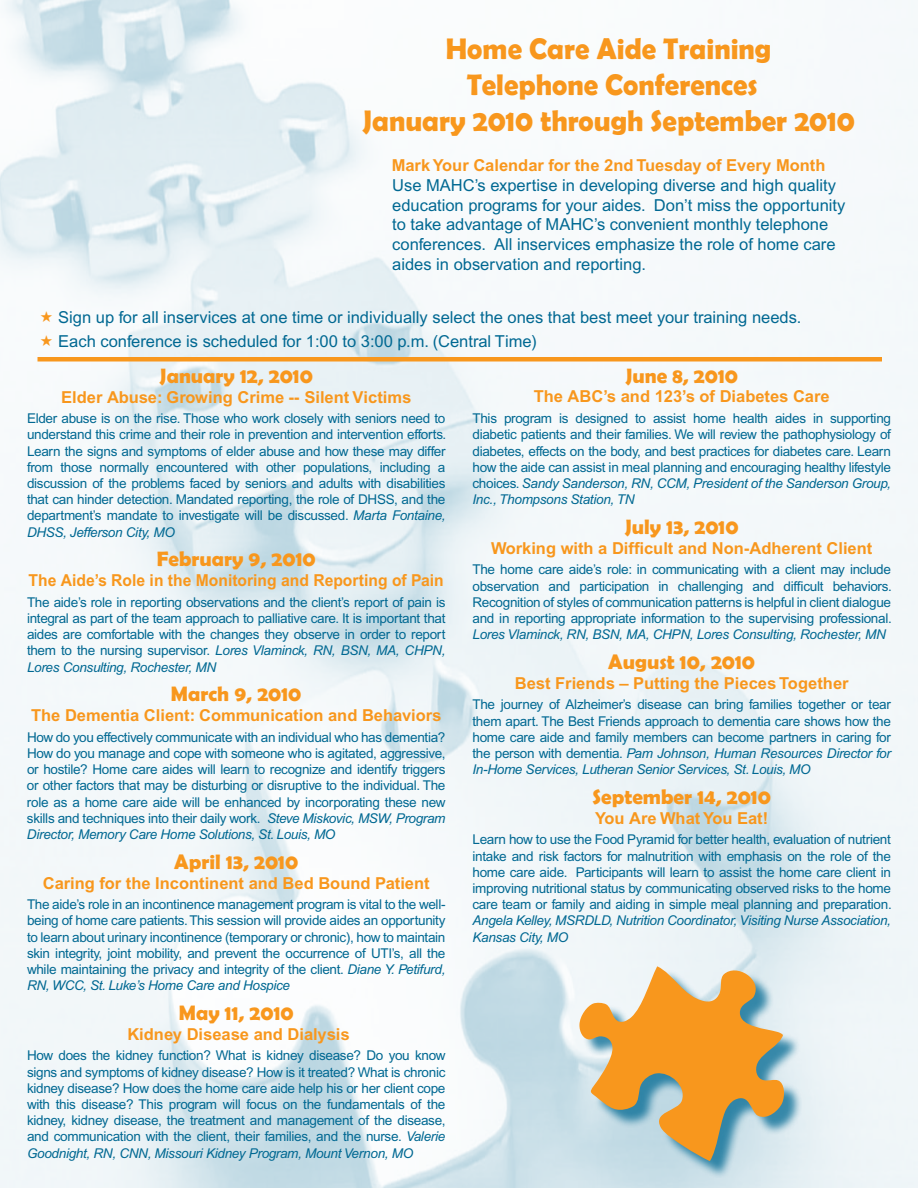
<style>
.page{position:relative;width:918px;height:1188px;background:#fff}
.page>*{position:absolute;margin:0;border:0;box-sizing:border-box;transform-origin:0 0}
.t1{font:700 30px/36px "Berlin Sans FB Demi";color:#f8971d;text-align:center;scale:.96 1}
.t2{font:700 21px "Berlin Sans FB Demi";color:#f8971d}
.t3{font:16.5px/19.8px "Arial";color:#006892}
.t4{font:700 16.5px "Arial";color:#f8971d}
.t5{font:700 16.5px "Arial";color:#f8971d;scale:.95 1}
.t6{font:13.5px/16.2px "Arial";letter-spacing:-.02em;color:#006892;text-align:justify}
.t7{font:italic 13.5px/16.2px "Arial";letter-spacing:-.02em;color:#006892}
.s1{font-style:italic}
</style>
<div class="page">
<img style="left:0;top:0;width:918px;height:1188px">
<div style="left:38px;top:357px;width:844px;height:5px;background:#f8971d"></div>
<div style="left:582px;top:969px;width:220px;height:209px;background:#006892;opacity:.75"></div>
<svg style="left:579px;top:966px;width:205px;height:195px;background:#d8b47c"></svg>
<svg style="left:41px;top:311px;width:11px;height:11px"></svg>
<svg style="left:41px;top:335px;width:11px;height:11px"></svg>
<h1 class="t1" style="left:362px;top:31px;width:514px">Home Care Aide Training<br>Telephone Conferences<br>January 2010 through September 2010</h1>
<p class="t4" style="left:392px;top:156px;width:435px">Mark Your Calendar for the 2nd Tuesday of Every Month</p>
<p class="t3" style="left:392px;top:175px;width:455px">Use MAHC’s expertise in developing diverse and high quality education programs for your aides. Don’t miss the opportunity to take advantage of MAHC’s convenient monthly telephone conferences. All inservices emphasize the role of home care aides in observation and reporting.</p>
<p class="t3" style="left:58px;top:306px;width:745px;line-height:24px">Sign up for all inservices at one time or individually select the ones that best meet your training needs.<br>Each conference is scheduled for 1:00 to 3:00 p.m. (Central Time)</p>
<h2 class="t2" style="left:160px;top:363px;width:155px">January 12, 2010</h2>
<p class="t4" style="left:61px;top:387px;width:352px">Elder Abuse: Growing Crime -- Silent Victims</p>
<p class="t6" style="left:27px;top:411px;width:421px">Elder abuse is on the rise. Those who work closely with seniors need to understand this crime and their role in prevention and intervention efforts.<br>Learn the signs and symptoms of elder abuse and how these may differ from those normally encountered with other populations, including a discussion of the problems faced by seniors and adults with disabilities that can hinder detection. Mandated reporting, the role of DHSS, and the department’s mandate to investigate will be discussed. <span class="s1">Marta Fontaine, DHSS, Jefferson City, MO</span></p>
<h2 class="t2" style="left:157px;top:547px;width:160px">February 9, 2010</h2>
<p class="t5" style="left:29px;top:571px;width:439px">The Aide’s Role in the Monitoring and Reporting of Pain</p>
<p class="t6" style="left:27px;top:594px;width:420px">The aide’s role in reporting observations and the client’s report of pain is integral as part of the team approach to palliative care. It is important that aides are comfortable with the changes they observe in order to report them to the nursing supervisor. <span class="s1">Lores Vlaminck, RN, BSN, MA, CHPN, Lores Consulting, Rochester, MN</span></p>
<h2 class="t2" style="left:171px;top:682px;width:132px">March 9, 2010</h2>
<p class="t4" style="left:31px;top:706px;width:412px">The Dementia Client: Communication and Behaviors</p>
<p class="t6" style="left:27px;top:729px;width:420px">How do you effectively communicate with an individual who has dementia?<br>How do you manage and cope with someone who is agitated, aggressive, or hostile? Home care aides will learn to recognize and identify triggers or other factors that may be disturbing or disruptive to the individual. The role as a home care aide will be enhanced by incorporating these new skills and techniques into their daily work. <span class="s1">Steve Miskovic, MSW, Program Director, Memory Care Home Solutions, St. Louis, MO</span></p>
<h2 class="t2" style="left:174px;top:849px;width:126px">April 13, 2010</h2>
<p class="t4" style="left:43px;top:873px;width:388px">Caring for the Incontinent and Bed Bound Patient</p>
<p class="t6" style="left:27px;top:897px;width:420px">The aide’s role in an incontinence management program is vital to the well&shy;being of home care patients. This session will provide aides an opportunity to learn about urinary incontinence (temporary or chronic), how to maintain skin integrity, joint mobility, and prevent the occurrence of UTI’s, all the while maintaining the privacy and integrity of the client. <span class="s1">Diane Y. Petifurd, RN, WCC, St. Luke’s Home Care and Hospice</span></p>
<h2 class="t2" style="left:179px;top:1001px;width:116px">May 11, 2010</h2>
<p class="t4" style="left:127px;top:1024px;width:224px">Kidney Disease and Dialysis</p>
<p class="t6" style="left:27px;top:1048px;width:420px">How does the kidney function? What is kidney disease? Do you know signs and symptoms of kidney disease? How is it treated? What is chronic kidney disease? How does the home care aide help his or her client cope with this disease? This program will focus on the fundamentals of the kidney, kidney disease, the treatment and management of the disease, and communication with the client, their families, and the nurse. <span class="s1">Valerie Goodnight, RN, CNN, Missouri Kidney Program, Mount Vernon, MO</span></p>
<h2 class="t2" style="left:625px;top:363px;width:114px">June 8, 2010</h2>
<p class="t4" style="left:534px;top:387px;width:298px">The ABC’s and 123’s of Diabetes Care</p>
<p class="t6" style="left:472px;top:411px;width:420px">This program is designed to assist home health aides in supporting diabetic patients and their families. We will review the pathophysiology of diabetes, effects on the body, and best practices for diabetes care. Learn how the aide can assist in meal planning and encouraging healthy lifestyle choices. <span class="s1">Sandy Sanderson, RN, CCM, President of the Sanderson Group, Inc., Thompsons Station, TN</span></p>
<h2 class="t2" style="left:625px;top:514px;width:115px">July 13, 2010</h2>
<p class="t4" style="left:491px;top:538px;width:383px">Working with a Difficult and Non-Adherent Client</p>
<p class="t6" style="left:472px;top:562px;width:421px">The home care aide’s role: in communicating with a client may include observation and participation in challenging and difficult behaviors.<br>Recognition of styles of communication patterns is helpful in client dialogue and in reporting appropriate information to the supervising professional.</p>
<p class="t7" style="left:472px;top:626px;width:415px">Lores Vlaminck, RN, BSN, MA, CHPN, Lores Consulting, Rochester, MN</p>
<h2 class="t2" style="left:608px;top:649px;width:148px">August 10, 2010</h2>
<p class="t4" style="left:515px;top:673px;width:335px">Best Friends – Putting the Pieces Together</p>
<p class="t6" style="left:472px;top:697px;width:420px">The journey of Alzheimer’s disease can bring families together or tear them apart. The Best Friends approach to dementia care shows how the home care aide and family members can become partners in caring for the person with dementia. <span class="s1">Pam Johnson, Human Resources Director for In-Home Services, Lutheran Senior Services, St. Louis, MO</span></p>
<h2 class="t2" style="left:593px;top:784px;width:180px">September 14, 2010</h2>
<p class="t4" style="left:595px;top:808px;width:175px">You Are What You Eat!</p>
<p class="t6" style="left:472px;top:832px;width:421px">Learn how to use the Food Pyramid for better health, evaluation of nutrient intake and risk factors for malnutrition with emphasis on the role of the home care aide. Participants will learn to assist the home care client in improving nutritional status by communicating observed risks to the home care team or family and aiding in simple meal planning and preparation.</p>
<p class="t7" style="left:472px;top:913px;width:420px">Angela Kelley, MSRDLD, Nutrition Coordinator, Visiting Nurse Association,<br>Kansas City, MO</p>
</div>
